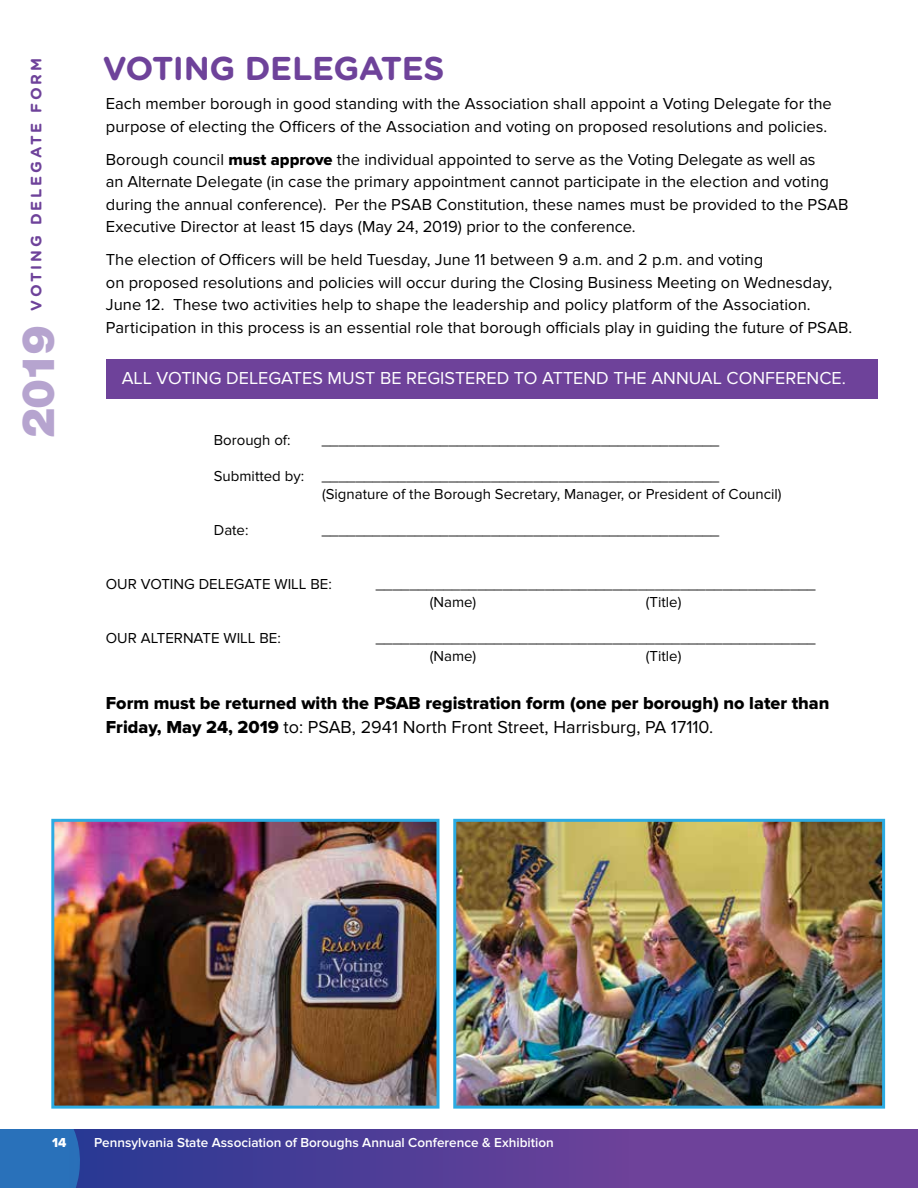
<style>
.page{position:relative;width:918px;height:1188px;background:#fff}
.page>*{position:absolute;margin:0;border:0;box-sizing:border-box;transform-origin:0 0}
.t1{font:900 45px "Helvetica Neue LT Std";color:#b6a4cf}
.t2{font:700 33px "Gotham Rounded";color:#6e429a}
.t3{font:18px "Proxima Nova Extrabld";color:#000}
.t4{font:18px "Proxima Nova";color:#000}
.t5{font:18px "Proxima Nova";color:#fff}
.t6{font:16.5px/22.5px "Proxima Nova";letter-spacing:.005em;color:#000}
.t7{font:15px/18px "Proxima Nova";color:#000}
.t8{font:700 15px "Gotham Rounded";letter-spacing:.185em;color:#6e429a}
.t9{font:600 13.5px "Proxima Nova";color:#fff}
.t10{font:13.5px "Proxima Nova Extrabld";color:#fff}
.s1{font-family:"Proxima Nova Extrabld"}
</style>
<div class="page">
<div style="left:0;top:1130px;width:70px;height:58px;background:#2971ba"></div>
<div style="left:70px;top:1130px;width:848px;height:58px;background:linear-gradient(to right,#2f3b95,#7e439b)"></div>
<div style="left:106px;top:359px;width:772px;height:40px;background:#6e429a"></div>
<img style="left:55px;top:823px;width:380px;height:282px">
<div style="left:51px;top:819px;width:388px;height:290px;border:3px solid #2cabe2"></div>
<img style="left:457px;top:823px;width:424px;height:282px">
<div style="left:453px;top:819px;width:432px;height:290px;border:3px solid #2cabe2"></div>
<p class="t8" style="left:25px;top:311px;width:252px;rotate:-90deg">VOTING DELEGATE FORM</p>
<h1 class="t1" style="left:11px;top:438px;width:114px;rotate:-90deg">2019</h1>
<h2 class="t2" style="left:103px;top:45px;width:23px">VOTING</h2>
<h2 class="t2" style="left:245px;top:45px;width:23px">DELEGATES</h2>
<p class="t6" style="left:106px;top:93px;width:727px">Each member borough in good standing with the Association shall appoint a Voting Delegate for the purpose of electing the Officers of the Association and voting on proposed resolutions and policies.</p>
<p class="t6" style="left:106px;top:148px;width:744px">Borough council <span class="s1">must approve</span> the individual appointed to serve as the Voting Delegate as well as<br>an Alternate Delegate (in case the primary appointment cannot participate in the election and voting during the annual conference). Per the PSAB Constitution, these names must be provided to the PSAB Executive Director at least 15 days (May 24, 2019) prior to the conference.</p>
<p class="t6" style="left:106px;top:249px;width:748px">The election of Officers will be held Tuesday, June 11 between 9 a.m. and 2 p.m. and voting<br>on proposed resolutions and policies will occur during the Closing Business Meeting on Wednesday, June 12. These two activities help to shape the leadership and policy platform of the Association.<br>Participation in this process is an essential role that borough officials play in guiding the future of PSAB.</p>
<p class="t5" style="left:122px;top:368px;width:726px">ALL VOTING DELEGATES MUST BE REGISTERED TO ATTEND THE ANNUAL CONFERENCE.</p>
<p class="t7" style="left:214px;top:432px;width:78px">Borough of:</p>
<p class="t7" style="left:322px;top:432px;width:399px">_______________________________________________</p>
<p class="t7" style="left:322px;top:468px;width:461px;text-indent:-108px">Submitted by: _______________________________________________ (Signature of the Borough Secretary, Manager, or President of Council)</p>
<p class="t7" style="left:214px;top:522px;width:36px">Date:</p>
<p class="t7" style="left:322px;top:522px;width:399px">_______________________________________________</p>
<p class="t7" style="left:106px;top:576px;width:228px">OUR VOTING DELEGATE WILL BE:</p>
<p class="t7" style="left:430px;top:576px;width:387px;text-indent:-54px">____________________________________________________ (Name)</p>
<p class="t7" style="left:646px;top:594px;width:37px">(Title)</p>
<p class="t7" style="left:106px;top:630px;width:177px">OUR ALTERNATE WILL BE:</p>
<p class="t7" style="left:430px;top:630px;width:387px;text-indent:-54px">____________________________________________________ (Name)</p>
<p class="t7" style="left:646px;top:648px;width:37px">(Title)</p>
<p class="t3" style="left:106px;top:693px;width:725px">Form must be returned with the PSAB registration form (one per borough) no later than</p>
<p class="t4" style="left:106px;top:717px;width:609px"><span class="s1">Friday, May 24, 2019</span> to: PSAB, 2941 North Front Street, Harrisburg, PA 17110.</p>
<p class="t10" style="left:52px;top:1135px;width:16px">14</p>
<p class="t9" style="left:94px;top:1135px;width:461px">Pennsylvania State Association of Boroughs Annual Conference &amp; Exhibition</p>
</div>
